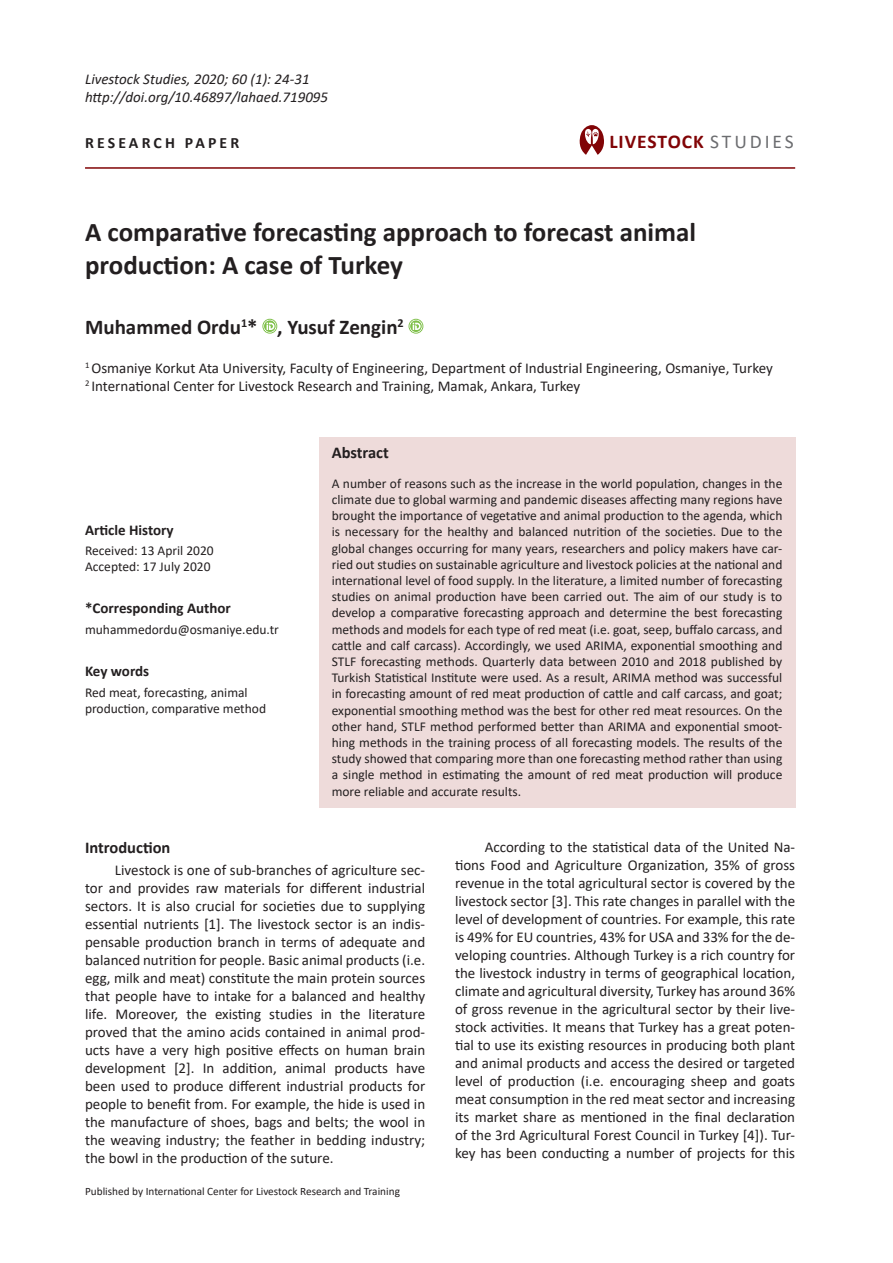
<style>
.page{position:relative;width:893px;height:1263px;background:#fff}
.page>*{position:absolute;margin:0;border:0;box-sizing:border-box;transform-origin:0 0}
._02-Konu_B{font:700 27px/32.4px "Calibri";color:#231f20}
._03-Yazar{font:700 21px "Calibri";color:#231f20}
._09-MetinSifir{font:700 19.5px "Calibri";letter-spacing:.05em;color:#810406}
._07-Alt_Konu{font:700 16.5px "Calibri";color:#231f20}
._06-Ozet_B{font:700 16.5px "Calibri";color:#231f20}
._01-E_DerArs{font:700 15.75px "Calibri";letter-spacing:.2em;color:#231f20}
._10-MetinGir{font:15px/18px "Calibri";color:#231f20;text-align:justify}
._04-Univ-1_satir{font:15px "Calibri";color:#231f20}
._04-Univ-3_son{font:15px "Calibri";color:#231f20}
._01-E_DerArs-2{font:italic 15px "Calibri";color:#231f20}
._05-Kunye_Baslik{font:700 15px "Calibri";color:#231f20}
._06-Ozet{font:13.5px/16.2px "Calibri";color:#231f20;text-align:justify}
._05-Gel_Tarih{font:13.5px/16.2px "Calibri";color:#231f20}
.t1{font:11.25px "Calibri";color:#231f20}
.s1{font-weight:400;color:#6c6d70}
</style>
<div class="page">
<hr style="left:85px;top:167px;width:710px;height:2px;background:#810406">
<svg style="left:579px;top:125px;width:25px;height:30px"></svg>
<svg style="left:262px;top:319px;width:15px;height:15px"></svg>
<svg style="left:408px;top:319px;width:15px;height:15px"></svg>
<div style="left:319px;top:437px;width:476px;height:34px;background:#eedbda"></div>
<div style="left:319px;top:469px;width:476px;height:338px;background:#eedbda"></div>
<p class="_01-E_DerArs-2" style="left:85px;top:68px;width:226px">Livestock Studies, 2020; 60 (1): 24-31</p>
<p class="_01-E_DerArs-2" style="left:85px;top:86px;width:245px">http://doi.org/10.46897/lahaed.719095</p>
<p class="_01-E_DerArs" style="left:85px;top:132px;width:156px">RESEARCH PAPER</p>
<p class="_09-MetinSifir" style="left:609px;top:128px;width:186px">LIVESTOCK <span class="s1">STUDIES</span></p>
<p class="_02-Konu_B" style="left:85px;top:216px;width:613px">A comparative forecasting approach to forecast animal production: A case of Turkey</p>
<p class="_03-Yazar" style="left:85px;top:312px;width:320px">Muhammed Ordu<sup>1</sup>* , Yusuf Zengin<sup>2</sup></p>
<p class="_04-Univ-1_satir" style="left:85px;top:357px;width:689px"><sup>1</sup> Osmaniye Korkut Ata University, Faculty of Engineering, Department of Industrial Engineering, Osmaniye, Turkey</p>
<p class="_04-Univ-3_son" style="left:85px;top:375px;width:497px"><sup>2</sup> International Center for Livestock Research and Training, Mamak, Ankara, Turkey</p>
<p class="_05-Kunye_Baslik" style="left:85px;top:519px;width:90px">Article History</p>
<p class="_05-Gel_Tarih" style="left:85px;top:542px;width:130px">Received: 13 April 2020</p>
<p class="_05-Gel_Tarih" style="left:85px;top:558px;width:127px">Accepted: 17 July 2020</p>
<p class="_05-Kunye_Baslik" style="left:85px;top:598px;width:147px">*Corresponding Author</p>
<p class="_05-Gel_Tarih" style="left:85px;top:621px;width:195px">muhammedordu@osmaniye.edu.tr</p>
<p class="_05-Kunye_Baslik" style="left:85px;top:660px;width:66px">Key words</p>
<p class="_05-Gel_Tarih" style="left:85px;top:684px;width:183px">Red meat, forecasting, animal production, comparative method</p>
<p class="_06-Ozet_B" style="left:332px;top:441px;width:59px">Abstract</p>
<p class="_06-Ozet" style="left:332px;top:475px;width:452px">A number of reasons such as the increase in the world population, changes in the climate due to global warming and pandemic diseases affecting many regions have brought the importance of vegetative and animal production to the agenda, which is necessary for the healthy and balanced nutrition of the societies. Due to the global changes occurring for many years, researchers and policy makers have car&shy;ried out studies on sustainable agriculture and livestock policies at the national and international level of food supply. In the literature, a limited number of forecasting studies on animal production have been carried out. The aim of our study is to develop a comparative forecasting approach and determine the best forecasting methods and models for each type of red meat (i.e. goat, seep, buffalo carcass, and cattle and calf carcass). Accordingly, we used ARIMA, exponential smoothing and STLF forecasting methods. Quarterly data between 2010 and 2018 published by Turkish Statistical Institute were used. As a result, ARIMA method was successful in forecasting amount of red meat production of cattle and calf carcass, and goat; exponential smoothing method was the best for other red meat resources. On the other hand, STLF method performed better than ARIMA and exponential smoot&shy;hing methods in the training process of all forecasting models. The results of the study showed that comparing more than one forecasting method rather than using a single method in estimating the amount of red meat production will produce more reliable and accurate results.</p>
<p class="_07-Alt_Konu" style="left:85px;top:835px;width:87px">Introduction</p>
<p class="_10-MetinGir" style="left:85px;top:861px;width:342px;text-indent:30px">Livestock is one of sub-branches of agriculture sec&shy;tor and provides raw materials for different industrial sectors. It is also crucial for societies due to supplying essential nutrients [1]. The livestock sector is an indis&shy;pensable production branch in terms of adequate and balanced nutrition for people. Basic animal products (i.e. egg, milk and meat) constitute the main protein sources that people have to intake for a balanced and healthy life. Moreover, the existing studies in the literature proved that the amino acids contained in animal prod&shy;ucts have a very high positive effects on human brain development [2]. In addition, animal products have been used to produce different industrial products for people to benefit from. For example, the hide is used in the manufacture of shoes, bags and belts; the wool in the weaving industry; the feather in bedding industry; the bowl in the production of the suture.</p>
<p class="t1" style="left:85px;top:1183px;width:316px">Published by International Center for Livestock Research and Training</p>
<p class="_10-MetinGir" style="left:455px;top:837px;width:342px;text-indent:30px">According to the statistical data of the United Na&shy;tions Food and Agriculture Organization, 35% of gross revenue in the total agricultural sector is covered by the livestock sector [3]. This rate changes in parallel with the level of development of countries. For example, this rate is 49% for EU countries, 43% for USA and 33% for the de&shy;veloping countries. Although Turkey is a rich country for the livestock industry in terms of geographical location, climate and agricultural diversity, Turkey has around 36% of gross revenue in the agricultural sector by their live&shy;stock activities. It means that Turkey has a great poten&shy;tial to use its existing resources in producing both plant and animal products and access the desired or targeted level of production (i.e. encouraging sheep and goats meat consumption in the red meat sector and increasing its market share as mentioned in the final declaration of the 3rd Agricultural Forest Council in Turkey [4]). Tur&shy;key has been conducting a number of projects for this</p>
</div>
